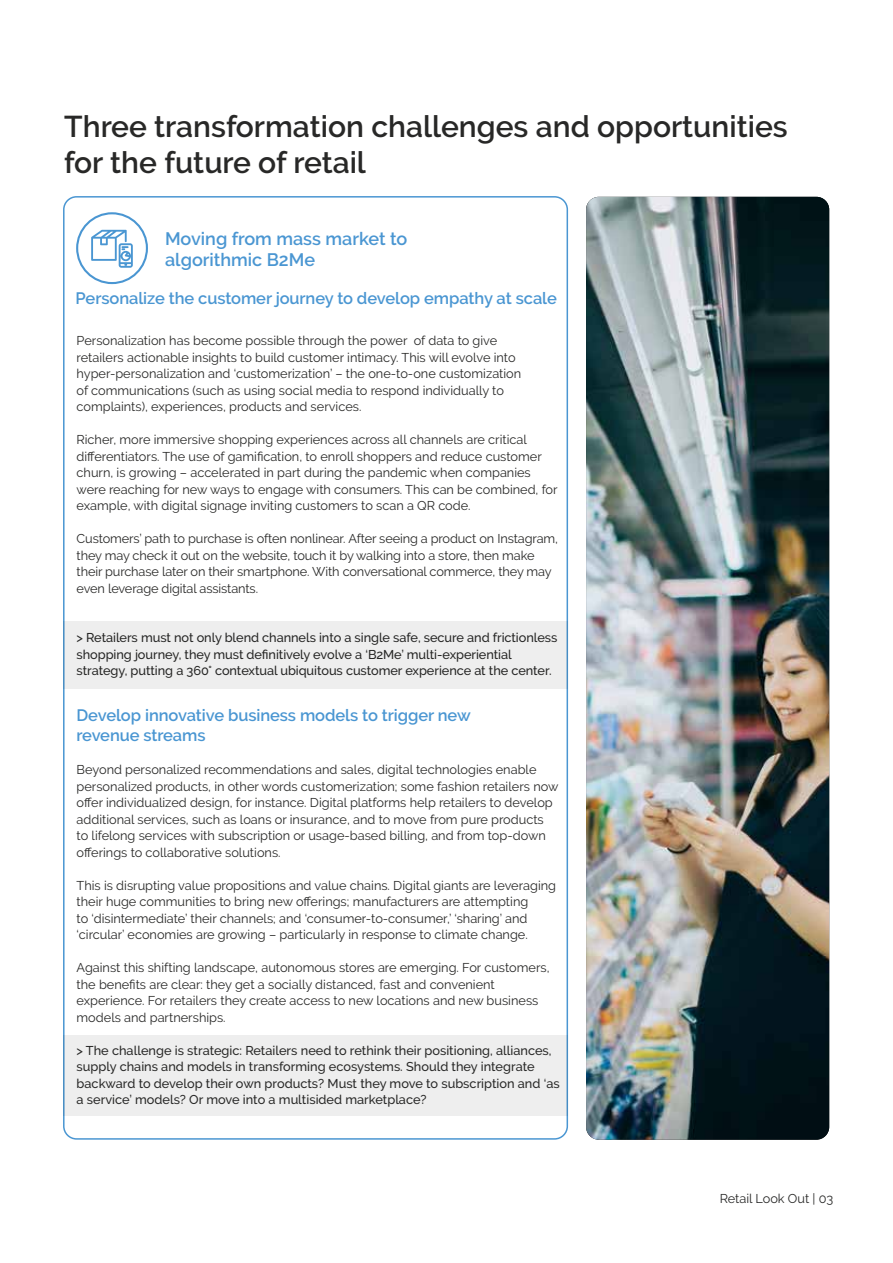
<style>
.page{position:relative;width:893px;height:1263px;background:#fff}
.page>*{position:absolute;margin:0;border:0;box-sizing:border-box;transform-origin:0 0}
.t1{font:600 30px/36px "Raleway";color:#282827}
.t2{font:600 18px/21.6px "Raleway";color:#4a96d2}
.t3{font:600 16.5px/19.8px "Raleway";letter-spacing:-.005em;color:#4a96d2}
.t4{font:12.75px/16.5px "Raleway";color:#282827}
.t5{font:500 12.75px/16.5px "Raleway";letter-spacing:-.005em;color:#282827}
</style>
<div class="page">
<div style="left:64px;top:1035px;width:504px;height:81px;background:#eee"></div>
<img style="left:586px;top:197px;width:243px;height:943px">
<div style="left:64px;top:621px;width:504px;height:67px;background:#eee"></div>
<svg style="left:76px;top:212px;width:72px;height:72px"></svg>
<h1 class="t1" style="left:64px;top:108px;width:725px">Three transformation challenges and opportunities for the future of retail</h1>
<h2 class="t2" style="left:165px;top:228px;width:244px">Moving from mass market to algorithmic B2Me</h2>
<p class="t3" style="left:76px;top:288px;width:483px">Personalize the customer journey to develop empathy at scale</p>
<p class="t4" style="left:77px;top:333px;width:446px">Personalization has become possible through the power of data to give retailers actionable insights to build customer intimacy. This will evolve into hyper-personalization and ‘customerization’ – the one-to-one customization of communications (such as using social media to respond individually to complaints), experiences, products and services.</p>
<p class="t4" style="left:77px;top:432px;width:483px">Richer, more immersive shopping experiences across all channels are critical differentiators. The use of gamification, to enroll shoppers and reduce customer churn, is growing – accelerated in part during the pandemic when companies were reaching for new ways to engage with consumers. This can be combined, for example, with digital signage inviting customers to scan a QR code.</p>
<p class="t4" style="left:77px;top:531px;width:483px">Customers’ path to purchase is often nonlinear. After seeing a product on Instagram, they may check it out on the website, touch it by walking into a store, then make their purchase later on their smartphone. With conversational commerce, they may even leverage digital assistants.</p>
<p class="t5" style="left:77px;top:630px;width:482px">&gt; Retailers must not only blend channels into a single safe, secure and frictionless shopping journey, they must definitively evolve a ‘B2Me’ multi-experiential strategy, putting a 360° contextual ubiquitous customer experience at the center.</p>
<p class="t3" style="left:77px;top:705px;width:396px">Develop innovative business models to trigger new revenue streams</p>
<p class="t4" style="left:77px;top:761px;width:483px">Beyond personalized recommendations and sales, digital technologies enable personalized products, in other words customerization; some fashion retailers now offer individualized design, for instance. Digital platforms help retailers to develop additional services, such as loans or insurance, and to move from pure products to lifelong services with subscription or usage-based billing, and from top-down offerings to collaborative solutions.</p>
<p class="t4" style="left:77px;top:877px;width:481px">This is disrupting value propositions and value chains. Digital giants are leveraging their huge communities to bring new offerings; manufacturers are attempting<br>to ‘disintermediate’ their channels; and ‘consumer-to-consumer,’ ‘sharing’ and ‘circular’ economies are growing – particularly in response to climate change.</p>
<p class="t4" style="left:77px;top:959px;width:474px">Against this shifting landscape, autonomous stores are emerging. For customers, the benefits are clear: they get a socially distanced, fast and convenient experience. For retailers they create access to new locations and new business models and partnerships.</p>
<p class="t5" style="left:77px;top:1042px;width:485px">&gt; The challenge is strategic: Retailers need to rethink their positioning, alliances, supply chains and models in transforming ecosystems. Should they integrate backward to develop their own products? Must they move to subscription and ‘as a service’ models? Or move into a multisided marketplace?</p>
<p class="t4" style="left:720px;top:1191px;width:115px">Retail Look Out | 03</p>
</div>
